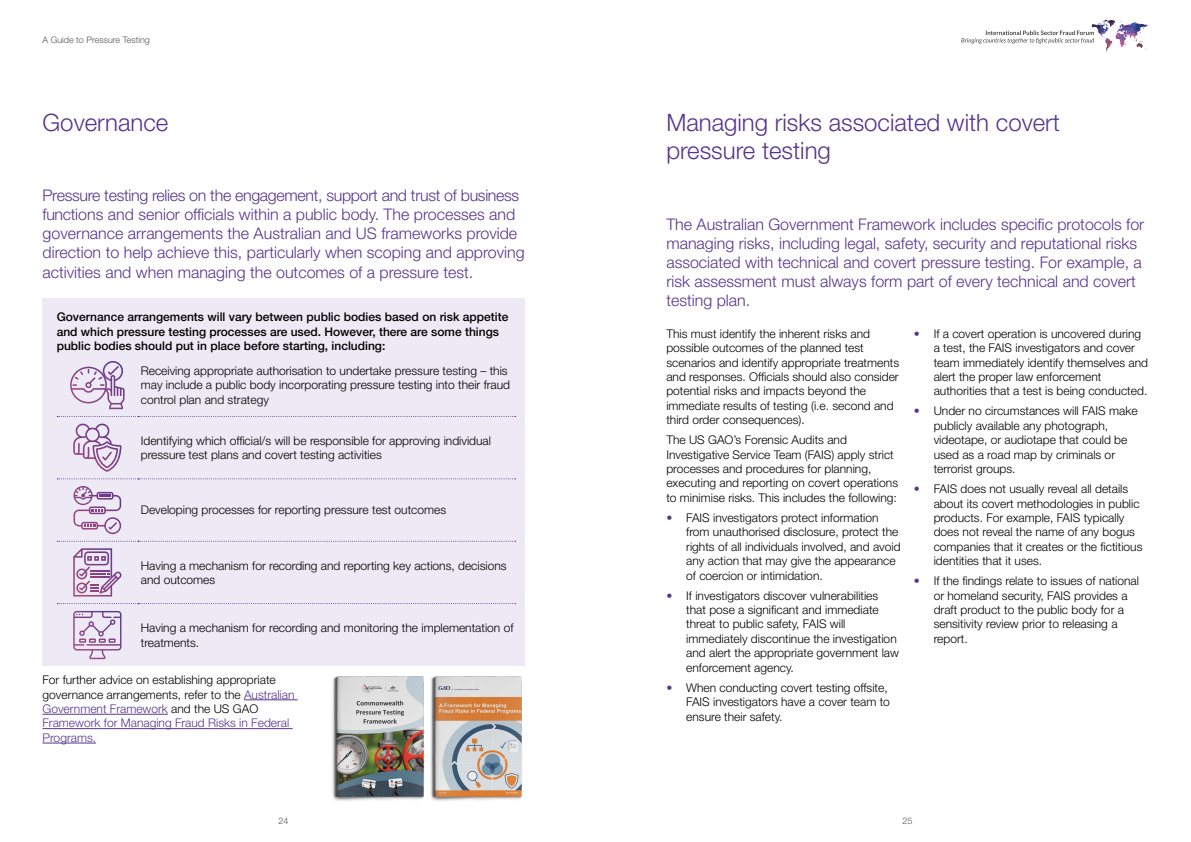
<style>
.page{position:relative;width:1191px;height:842px;background:#fff}
.page>*{position:absolute;margin:0;border:0;box-sizing:border-box;transform-origin:0 0}
.t1{font:300 24px/28.8px "Helvetica Neue LT Std";color:#57358c}
.t2{font:300 16px/19.2px "Helvetica Neue LT Std";color:#57358c}
.t3{font:300 12px/14.4px "Helvetica Neue LT Std";color:#000}
.t4{font:500 12px/14.4px "Helvetica Neue LT Std";color:#000}
.t5{font:300 9px "Helvetica Neue LT Std";color:#54565b}
.s1{color:#57358c}
</style>
<div class="page">
<div style="left:43px;top:299px;width:481px;height:367px;background:#ede9f5"></div>
<svg style="left:57px;top:361px;width:458px;height:299px"></svg>
<hr style="left:244px;top:699px;width:54px;height:1px;background:#57358c">
<hr style="left:43px;top:714px;width:125px;height:1px;background:#57358c">
<hr style="left:43px;top:728px;width:250px;height:1px;background:#57358c">
<hr style="left:43px;top:743px;width:53px;height:1px;background:#57358c">
<img style="left:332px;top:676px;width:92px;height:125px">
<img style="left:430px;top:676px;width:92px;height:125px">
<img style="left:1091px;top:20px;width:57px;height:32px">
<svg style="left:961px;top:31px;width:133px;height:13px"></svg>
<p class="t5" style="left:43px;top:34px;width:109px">A Guide to Pressure Testing</p>
<h1 class="t1" style="left:43px;top:107px;width:127px">Governance</h1>
<p class="t2" style="left:43px;top:185px;width:483px">Pressure testing relies on the engagement, support and trust of business functions and senior officials within a public body. The processes and governance arrangements the Australian and US frameworks provide direction to help achieve this, particularly when scoping and approving activities and when managing the outcomes of a pressure test.</p>
<p class="t4" style="left:57px;top:310px;width:453px">Governance arrangements will vary between public bodies based on risk appetite and which pressure testing processes are used. However, there are some things public bodies should put in place before starting, including:</p>
<p class="t3" style="left:141px;top:363px;width:371px">Receiving appropriate authorisation to undertake pressure testing – this may include a public body incorporating pressure testing into their fraud control plan and strategy</p>
<p class="t3" style="left:141px;top:433px;width:352px">Identifying which official/s will be responsible for approving individual pressure test plans and covert testing activities</p>
<p class="t3" style="left:141px;top:503px;width:307px">Developing processes for reporting pressure test outcomes</p>
<p class="t3" style="left:141px;top:558px;width:367px">Having a mechanism for recording and reporting key actions, decisions and outcomes</p>
<p class="t3" style="left:141px;top:620px;width:374px">Having a mechanism for recording and monitoring the implementation of treatments.</p>
<p class="t3" style="left:43px;top:672px;width:253px">For further advice on establishing appropriate governance arrangements, refer to the <span class="s1">Australian Government Framework</span> and the US GAO <span class="s1">Framework for Managing Fraud Risks in Federal Programs.</span></p>
<h1 class="t1" style="left:666px;top:107px;width:395px">Managing risks associated with covert pressure testing</h1>
<p class="t2" style="left:666px;top:214px;width:479px">The Australian Government Framework includes specific protocols for managing risks, including legal, safety, security and reputational risks associated with technical and covert pressure testing. For example, a risk assessment must always form part of every technical and covert testing plan.</p>
<p class="t3" style="left:666px;top:326px;width:234px">This must identify the inherent risks and possible outcomes of the planned test scenarios and identify appropriate treatments and responses. Officials should also consider potential risks and impacts beyond the immediate results of testing (i.e. second and third order consequences).</p>
<p class="t3" style="left:666px;top:432px;width:233px">The US GAO’s Forensic Audits and Investigative Service Team (FAIS) apply strict processes and procedures for planning, executing and reporting on covert operations to minimise risks. This includes the following:</p>
<p class="t3" style="left:686px;top:510px;width:216px;text-indent:-20px"><span class="s1">•</span> FAIS investigators protect information from unauthorised disclosure, protect the rights of all individuals involved, and avoid any action that may give the appearance of coercion or intimidation.</p>
<p class="t3" style="left:686px;top:588px;width:214px;text-indent:-20px"><span class="s1">•</span> If investigators discover vulnerabilities that pose a significant and immediate threat to public safety, FAIS will immediately discontinue the investigation and alert the appropriate government law enforcement agency.</p>
<p class="t3" style="left:686px;top:680px;width:205px;text-indent:-20px"><span class="s1">•</span> When conducting covert testing offsite,<br>FAIS investigators have a cover team to ensure their safety.</p>
<p class="t3" style="left:933px;top:326px;width:216px;text-indent:-20px"><span class="s1">•</span> If a covert operation is uncovered during a test, the FAIS investigators and cover team immediately identify themselves and alert the proper law enforcement authorities that a test is being conducted.</p>
<p class="t3" style="left:933px;top:404px;width:205px;text-indent:-20px"><span class="s1">•</span> Under no circumstances will FAIS make publicly available any photograph, videotape, or audiotape that could be used as a road map by criminals or terrorist groups.</p>
<p class="t3" style="left:933px;top:481px;width:210px;text-indent:-20px"><span class="s1">•</span> FAIS does not usually reveal all details about its covert methodologies in public products. For example, FAIS typically does not reveal the name of any bogus companies that it creates or the fictitious identities that it uses.</p>
<p class="t3" style="left:933px;top:573px;width:207px;text-indent:-20px"><span class="s1">•</span> If the findings relate to issues of national or homeland security, FAIS provides a draft product to the public body for a sensitivity review prior to releasing a report.</p>
<p class="t5" style="left:278px;top:815px;width:12px">24</p>
<p class="t5" style="left:902px;top:815px;width:12px">25</p>
</div>
